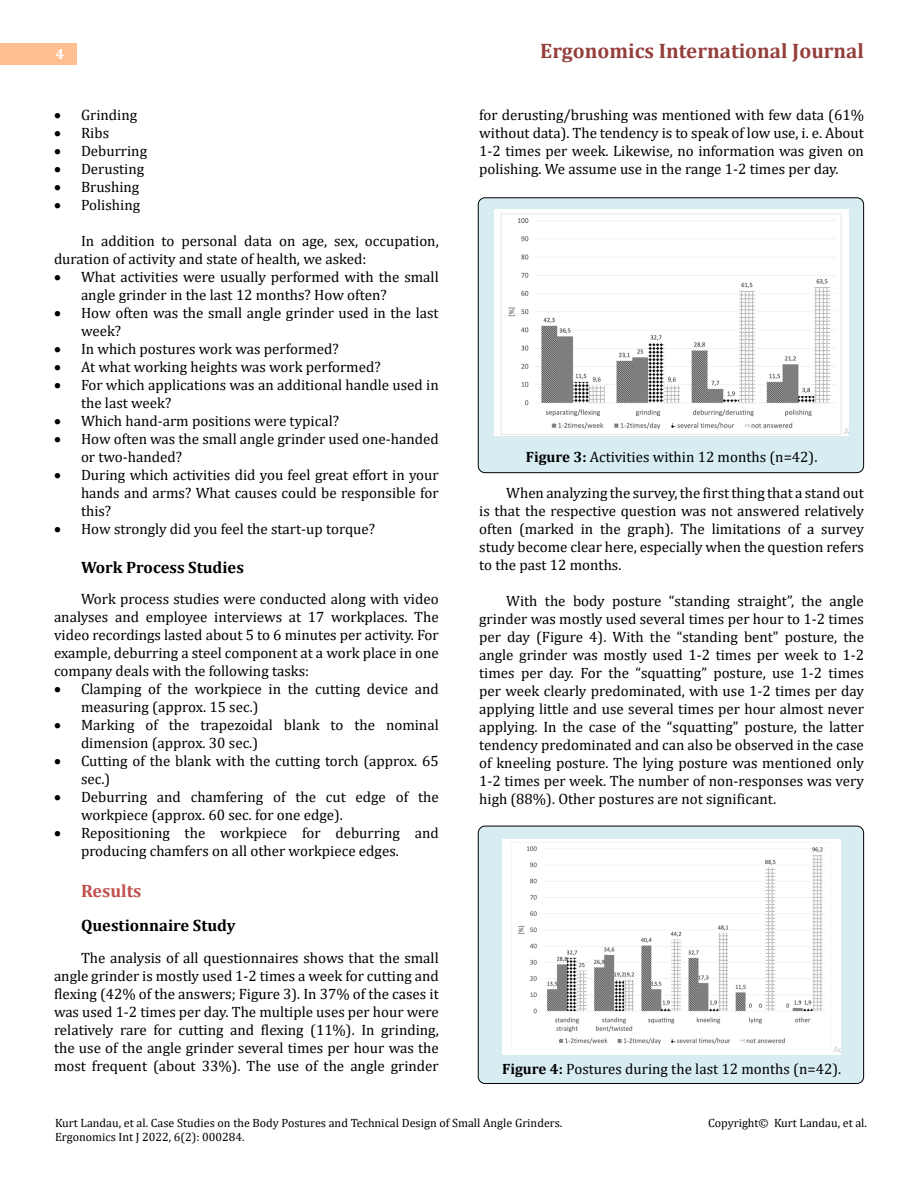
<style>
.page{position:relative;width:918px;height:1188px;background:#fff}
.page>*{position:absolute;margin:0;border:0;box-sizing:border-box;transform-origin:0 0}
.t1{font:700 21px "Cambria";color:#953f3c}
.t2{font:700 18px "Cambria";color:#c0504d}
.t3{font:700 16.5px "Cambria";color:#000}
.t4{font:15px/18px "Cambria";color:#000}
.t5{font:700 15px "Cambria";color:#fff}
.t6{font:12px/14.4px "Cambria";color:#000}
.s1{font-weight:700}
</style>
<div class="page">
<div style="left:0;top:43px;width:76px;height:21px;background:#ffbf91"></div>
<div style="left:478px;top:826px;width:386px;height:258px;background:#d8edf2;border-radius:7px"></div>
<div style="left:478px;top:826px;width:386px;height:258px;border:1px solid #000;border-radius:7px"></div>
<div style="left:478px;top:198px;width:386px;height:275px;background:#d8edf2;border-radius:7px"></div>
<div style="left:478px;top:197px;width:386px;height:276px;border:1px solid #000;border-radius:7px"></div>
<img style="left:495px;top:210px;width:353px;height:225px">
<img style="left:503px;top:840px;width:338px;height:215px">
<p class="t5" style="left:56px;top:44px;width:10px">4</p>
<h1 class="t1" style="left:540px;top:36px;width:325px">Ergonomics International Journal</h1>
<p class="t4" style="left:54px;top:105px;width:85px">• Grinding</p>
<p class="t4" style="left:54px;top:123px;width:57px">• Ribs</p>
<p class="t4" style="left:54px;top:141px;width:95px">• Deburring</p>
<p class="t4" style="left:54px;top:159px;width:92px">• Derusting</p>
<p class="t4" style="left:54px;top:177px;width:87px">• Brushing</p>
<p class="t4" style="left:54px;top:195px;width:88px">• Polishing</p>
<p class="t4" style="left:54px;top:231px;width:386px;text-indent:27px">In addition to personal data on age, sex, occupation, duration of activity and state of health, we asked:</p>
<p class="t4" style="left:81px;top:267px;width:359px;text-indent:-27px">• What activities were usually performed with the small angle grinder in the last 12 months? How often?</p>
<p class="t4" style="left:81px;top:303px;width:359px;text-indent:-27px">• How often was the small angle grinder used in the last week?</p>
<p class="t4" style="left:54px;top:339px;width:286px">• In which postures work was performed?</p>
<p class="t4" style="left:54px;top:357px;width:328px">• At what working heights was work performed?</p>
<p class="t4" style="left:81px;top:375px;width:359px;text-indent:-27px">• For which applications was an additional handle used in the last week?</p>
<p class="t4" style="left:54px;top:411px;width:287px">• Which hand-arm positions were typical?</p>
<p class="t4" style="left:81px;top:429px;width:359px;text-indent:-27px">• How often was the small angle grinder used one-handed or two-handed?</p>
<p class="t4" style="left:81px;top:465px;width:359px;text-align:justify;text-indent:-27px">• During which activities did you feel great effort in your hands and arms? What causes could be responsible for this?</p>
<p class="t4" style="left:54px;top:519px;width:323px">• How strongly did you feel the start-up torque?</p>
<p class="t3" style="left:81px;top:555px;width:164px">Work Process Studies</p>
<p class="t4" style="left:54px;top:590px;width:386px;text-align:justify;text-indent:27px">Work process studies were conducted along with video analyses and employee interviews at 17 workplaces. The video recordings lasted about 5 to 6 minutes per activity. For example, deburring a steel component at a work place in one company deals with the following tasks:</p>
<p class="t4" style="left:81px;top:680px;width:359px;text-indent:-27px">• Clamping of the workpiece in the cutting device and measuring (approx. 15 sec.)</p>
<p class="t4" style="left:81px;top:716px;width:359px;text-indent:-27px">• Marking of the trapezoidal blank to the nominal dimension (approx. 30 sec.)</p>
<p class="t4" style="left:81px;top:752px;width:359px;text-indent:-27px">• Cutting of the blank with the cutting torch (approx. 65 sec.)</p>
<p class="t4" style="left:81px;top:788px;width:359px;text-indent:-27px">• Deburring and chamfering of the cut edge of the workpiece (approx. 60 sec. for one edge).</p>
<p class="t4" style="left:81px;top:824px;width:359px;text-indent:-27px">• Repositioning the workpiece for deburring and producing chamfers on all other workpiece edges.</p>
<p class="t2" style="left:81px;top:878px;width:62px">Results</p>
<p class="t3" style="left:81px;top:914px;width:156px">Questionnaire Study</p>
<p class="t4" style="left:54px;top:948px;width:386px;text-align:justify;text-indent:27px">The analysis of all questionnaires shows that the small angle grinder is mostly used 1-2 times a week for cutting and flexing (42% of the answers; Figure 3). In 37% of the cases it was used 1-2 times per day. The multiple uses per hour were relatively rare for cutting and flexing (11%). In grinding, the use of the angle grinder several times per hour was the most frequent (about 33%). The use of the angle grinder</p>
<p class="t4" style="left:479px;top:105px;width:386px;text-align:justify">for derusting/brushing was mentioned with few data (61% without data). The tendency is to speak of low use, i. e. About 1-2 times per week. Likewise, no information was given on polishing. We assume use in the range 1-2 times per day.</p>
<p class="t4" style="left:526px;top:447px;width:293px"><span class="s1">Figure 3:</span> Activities within 12 months (n=42).</p>
<p class="t4" style="left:479px;top:483px;width:386px;text-align:justify;text-indent:27px">When analyzing the survey, the first thing that a stand out is that the respective question was not answered relatively often (marked in the graph). The limitations of a survey study become clear here, especially when the question refers to the past 12 months.</p>
<p class="t4" style="left:479px;top:591px;width:386px;text-align:justify;text-indent:27px">With the body posture “standing straight”, the angle grinder was mostly used several times per hour to 1-2 times per day (Figure 4). With the “standing bent” posture, the angle grinder was mostly used 1-2 times per week to 1-2 times per day. For the “squatting” posture, use 1-2 times per week clearly predominated, with use 1-2 times per day applying little and use several times per hour almost never applying. In the case of the “squatting” posture, the latter tendency predominated and can also be observed in the case of kneeling posture. The lying posture was mentioned only 1-2 times per week. The number of non-responses was very high (88%). Other postures are not significant.</p>
<p class="t4" style="left:502px;top:1059px;width:341px"><span class="s1">Figure 4:</span> Postures during the last 12 months (n=42).</p>
<p class="t6" style="left:55px;top:1115px;width:509px">Kurt Landau, et al. Case Studies on the Body Postures and Technical Design of Small Angle Grinders.<br>Ergonomics Int J 2022, 6(2): 000284.</p>
<p class="t6" style="left:708px;top:1115px;width:160px">Copyright© Kurt Landau, et al.</p>
</div>
